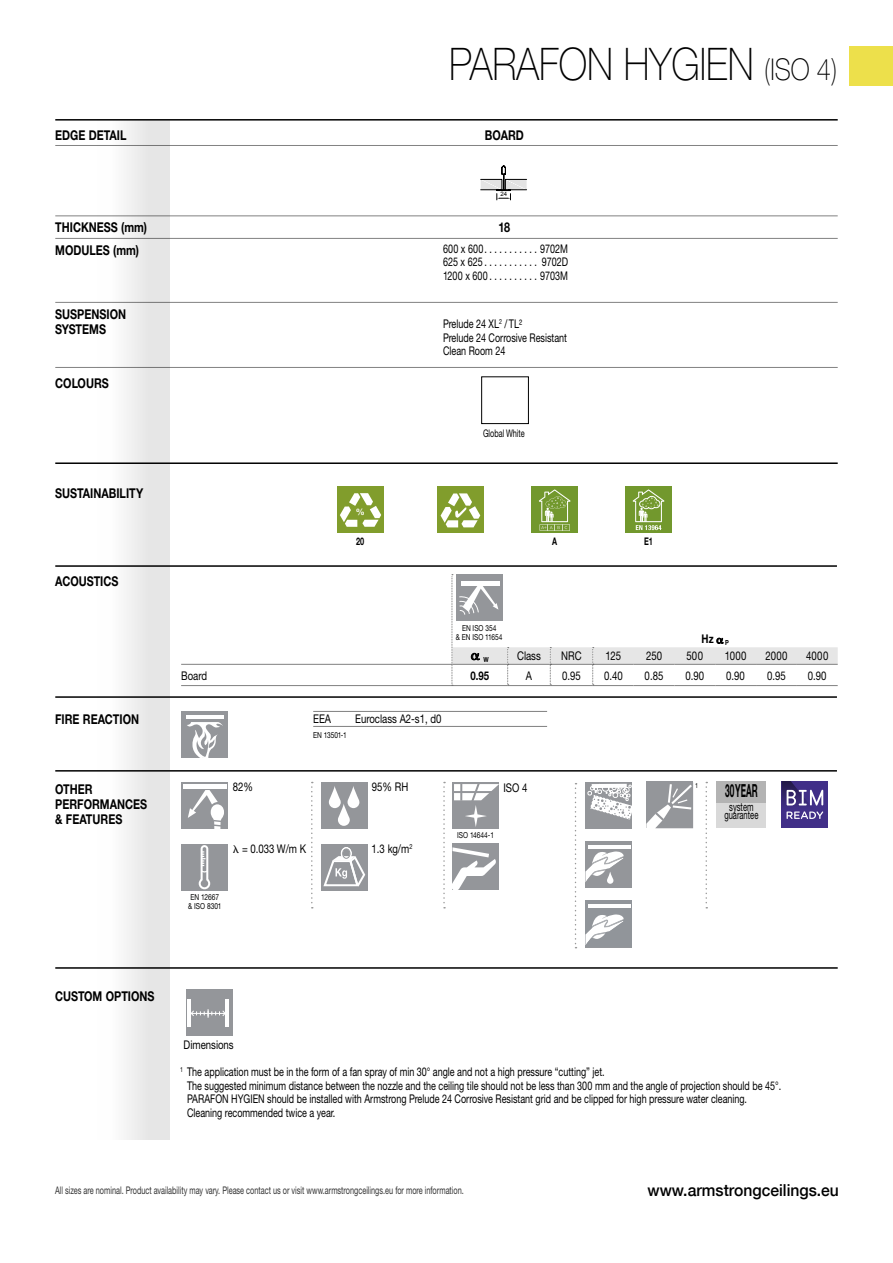
<style>
.page{position:relative;width:893px;height:1263px;background:#fff}
.page>*{position:absolute;margin:0;border:0;box-sizing:border-box;transform-origin:0 0}
.t1{font:100 45px "Helvetica Neue CE";color:#000;scale:.85 1}
.t2{font:700 18px "Helvetica Neue CE";color:#000;scale:.46 1}
.t3{font:500 16.5px "Helvetica Neue LT Com";color:#000;scale:.95 1}
.t4{font:15px "Universal Greekwith Math Pi";color:#000}
.t5{font:700 13.5px/15px "Helvetica Neue CE";color:#000;scale:.8 1}
.t6{font:12px/13.5px "Helvetica Neue CE";color:#000;scale:.75 1}
.t7{font:12px "Helvetica Neue CE";color:#000;scale:.8 1}
.t8{font:700 12px "Helvetica Neue CE";color:#000;scale:.8 1}
.t9{font:11.7px/8.7px "Helvetica Neue CE";color:#000;text-align:center;scale:.65 1}
.t10{font:10.5px "Helvetica Neue CE";color:#333;scale:.7 1}
.t11{font:10.5px "Helvetica Neue CE";color:#000;scale:.7 1}
.t12{font:700 10.5px "Helvetica Neue CE";color:#000;scale:.7 1}
.t13{font:700 9px "Helvetica Neue CE";color:#fff}
.t14{font:8.25px/9px "Helvetica Neue CE";color:#000;scale:.8 1}
.t15{font:7.05px "Helvetica Neue CE";color:#000;scale:.8 1}
.t16{font:6px "Arial";color:#000}
.s1{font-size:30px}
.s2{font-family:"Universal Greekwith Math Pi";font-weight:400}
.s3{font-family:"Universal Greekwith Math Pi"}
</style>
<div class="page">
<div style="left:850px;top:47px;width:43px;height:39px;background:#ede04b"></div>
<div style="left:481px;top:377px;width:48px;height:47px;border:1px solid #000"></div>
<div style="left:531px;top:486px;width:47px;height:47px;background:#72982d"></div>
<svg style="left:539px;top:489px;width:31px;height:42px"></svg>
<div style="left:181px;top:782px;width:47px;height:47px;background:#94969a"></div>
<div style="left:183px;top:784px;width:43px;height:5px;background:#fff"></div>
<svg style="left:188px;top:790px;width:36px;height:39px"></svg>
<div style="left:321px;top:782px;width:46px;height:47px;background:#94969a"></div>
<svg style="left:329px;top:786px;width:30px;height:40px"></svg>
<div style="left:181px;top:844px;width:47px;height:47px;background:#94969a"></div>
<svg style="left:198px;top:845px;width:13px;height:45px"></svg>
<div style="left:321px;top:844px;width:47px;height:47px;background:#94969a"></div>
<svg style="left:323px;top:848px;width:43px;height:39px"></svg>
<div style="left:341px;top:847px;width:11px;height:13px;border:2px solid #fff;border-radius:50%"></div>
<div style="left:342px;top:848px;width:8px;height:11px;border:1px solid #94969a;border-radius:50%"></div>
<div style="left:585px;top:901px;width:47px;height:46px;background:#91959a"></div>
<hr style="left:588px;top:904px;width:42px;height:3px;background:#fff">
<svg style="left:585px;top:914px;width:39px;height:31px"></svg>
<div style="left:585px;top:841px;width:47px;height:47px;background:#94969a"></div>
<hr style="left:588px;top:845px;width:42px;height:3px;background:#fff">
<svg style="left:585px;top:851px;width:39px;height:33px"></svg>
<div style="left:585px;top:782px;width:47px;height:47px;background:#94969a"></div>
<svg style="left:587px;top:784px;width:45px;height:36px"></svg>
<div style="left:453px;top:843px;width:46px;height:46px;background:#94969a"></div>
<svg style="left:452px;top:847px;width:44px;height:43px"></svg>
<div style="left:182px;top:712px;width:46px;height:46px;background:#94969a"></div>
<svg style="left:186px;top:715px;width:38px;height:43px"></svg>
<div style="left:452px;top:782px;width:47px;height:47px;background:#94969a"></div>
<svg style="left:454px;top:784px;width:45px;height:43px"></svg>
<div style="left:186px;top:989px;width:46px;height:47px;background:#94969a"></div>
<hr style="left:188px;top:999px;width:3px;height:28px;background:#fff">
<hr style="left:225px;top:999px;width:4px;height:28px;background:#fff">
<svg style="left:191px;top:1009px;width:34px;height:9px"></svg>
<div style="left:437px;top:486px;width:47px;height:47px;background:#819d2c"></div>
<svg style="left:441px;top:493px;width:39px;height:34px"></svg>
<div style="left:625px;top:486px;width:47px;height:47px;background:#72982d"></div>
<svg style="left:633px;top:489px;width:31px;height:41px"></svg>
<div style="left:337px;top:486px;width:47px;height:47px;background:#819d2c"></div>
<svg style="left:340px;top:493px;width:41px;height:34px"></svg>
<div style="left:646px;top:781px;width:47px;height:47px;background:#94969a"></div>
<svg style="left:646px;top:784px;width:46px;height:44px"></svg>
<svg style="left:480px;top:165px;width:47px;height:35px"></svg>
<svg style="left:782px;top:781px;width:46px;height:47px;background:#5d4e95"></svg>
<div style="left:98px;top:119px;width:72px;height:1021px;background:linear-gradient(to right,#fff,#e1e1e1)"></div>
<hr style="left:55px;top:145px;width:783px;height:1px;background:#000">
<hr style="left:55px;top:238px;width:783px;height:1px;background:#000">
<hr style="left:55px;top:367px;width:783px;height:1px;background:#000">
<hr style="left:55px;top:565px;width:782px;height:2px;background:#000">
<hr style="left:55px;top:302px;width:783px;height:1px;background:#000">
<hr style="left:55px;top:215px;width:783px;height:1px;background:#000">
<hr style="left:55px;top:696px;width:782px;height:2px;background:#000">
<hr style="left:55px;top:770px;width:782px;height:2px;background:#000">
<hr style="left:55px;top:462px;width:783px;height:2px;background:#000">
<hr style="left:55px;top:119px;width:783px;height:2px;background:#000">
<hr style="left:313px;top:711px;width:234px;height:1px;background:#808080">
<hr style="left:313px;top:726px;width:234px;height:1px;background:#808080">
<svg style="left:443px;top:782px;width:2px;height:126px"></svg>
<svg style="left:705px;top:782px;width:2px;height:126px"></svg>
<svg style="left:311px;top:782px;width:2px;height:126px"></svg>
<hr style="left:181px;top:685px;width:271px;height:1px;background:#808080">
<hr style="left:181px;top:664px;width:271px;height:1px;background:#808080">
<svg style="left:452px;top:574px;width:386px;height:112px"></svg>
<svg style="left:575px;top:783px;width:1px;height:165px"></svg>
<hr style="left:55px;top:967px;width:783px;height:2px;background:#000">
<div style="left:717px;top:782px;width:49px;height:46px;background:#d9d9d9"></div>
<div style="left:717px;top:781px;width:49px;height:21px;background:#b3b3b3"></div>
<p class="t5" style="left:55px;top:127px;width:91px">EDGE DETAIL</p>
<p class="t5" style="left:55px;top:220px;width:116px">THICKNESS (mm)</p>
<p class="t5" style="left:55px;top:243px;width:106px">MODULES (mm)</p>
<p class="t5" style="left:55px;top:307px;width:90px">SUSPENSION<br>SYSTEMS</p>
<p class="t5" style="left:55px;top:376px;width:68px">COLOURS</p>
<p class="t5" style="left:55px;top:485px;width:111px">SUSTAINABILITY</p>
<p class="t5" style="left:55px;top:574px;width:80px">ACOUSTICS</p>
<p class="t5" style="left:55px;top:711px;width:106px">FIRE REACTION</p>
<p class="t5" style="left:55px;top:782px;width:116px">OTHER<br>PERFORMANCES &amp; FEATURES</p>
<h1 class="t1" style="left:449px;top:38px;width:458px">PARAFON HYGIEN <span class="s1">(ISO 4)</span></h1>
<p class="t5" style="left:485px;top:128px;width:50px">BOARD</p>
<p class="t16" style="left:500px;top:190px;width:8px">24</p>
<p class="t5" style="left:498px;top:220px;width:16px">18</p>
<p class="t6" style="left:443px;top:242px;width:58px">600 x 600............</p>
<p class="t6" style="left:540px;top:242px;width:39px">9702M</p>
<p class="t6" style="left:443px;top:255px;width:58px">625 x 625............</p>
<p class="t6" style="left:542px;top:255px;width:37px">9702D</p>
<p class="t6" style="left:443px;top:269px;width:64px">1200 x 600...........</p>
<p class="t6" style="left:540px;top:269px;width:39px">9703M</p>
<p class="t6" style="left:443px;top:317px;width:167px">Prelude 24 XL<sup>2</sup> / TL²<br>Prelude 24 Corrosive Resistant<br>Clean Room 24</p>
<p class="t13" style="left:356px;top:506px;width:10px">%</p>
<p class="t11" style="left:483px;top:427px;width:61px">Global White</p>
<p class="t12" style="left:356px;top:535px;width:13px">20</p>
<p class="t12" style="left:552px;top:535px;width:9px">A</p>
<p class="t12" style="left:644px;top:535px;width:14px">E1</p>
<p class="t14" style="left:456px;top:623px;width:60px;text-align:center">EN ISO 354<br>&amp; EN ISO 11654</p>
<p class="t8" style="left:702px;top:632px;width:36px">Hz <span class="s2">a</span><sub>P</sub></p>
<p class="t4" style="left:471px;top:648px;width:20px">a <sub>W</sub></p>
<p class="t7" style="left:517px;top:649px;width:31px">Class</p>
<p class="t7" style="left:561px;top:649px;width:27px">NRC</p>
<p class="t7" style="left:606px;top:649px;width:21px">125</p>
<p class="t7" style="left:646px;top:649px;width:22px">250</p>
<p class="t7" style="left:687px;top:649px;width:22px">500</p>
<p class="t7" style="left:725px;top:649px;width:28px">1000</p>
<p class="t7" style="left:765px;top:649px;width:29px">2000</p>
<p class="t7" style="left:806px;top:649px;width:29px">4000</p>
<p class="t7" style="left:181px;top:668px;width:34px">Board</p>
<p class="t8" style="left:471px;top:668px;width:25px">0.95</p>
<p class="t7" style="left:526px;top:668px;width:9px">A</p>
<p class="t7" style="left:562px;top:668px;width:25px">0.95</p>
<p class="t7" style="left:604px;top:668px;width:25px">0.40</p>
<p class="t7" style="left:645px;top:668px;width:25px">0.85</p>
<p class="t7" style="left:685px;top:668px;width:25px">0.90</p>
<p class="t7" style="left:726px;top:668px;width:25px">0.90</p>
<p class="t7" style="left:767px;top:668px;width:25px">0.95</p>
<p class="t7" style="left:808px;top:668px;width:25px">0.90</p>
<p class="t7" style="left:313px;top:711px;width:24px">EEA</p>
<p class="t7" style="left:355px;top:711px;width:109px">Euroclass A2-s1, d0</p>
<p class="t14" style="left:313px;top:730px;width:44px">EN 13501-1</p>
<p class="t7" style="left:233px;top:780px;width:27px">82%</p>
<p class="t7" style="left:372px;top:780px;width:47px">95% RH</p>
<p class="t7" style="left:233px;top:842px;width:93px"><span class="s3">l</span> = 0.033 W/m K</p>
<p class="t7" style="left:372px;top:842px;width:53px">1.3 kg/m<sup>2</sup></p>
<p class="t14" style="left:188px;top:893px;width:43px">EN 12667 &amp; ISO 8301</p>
<p class="t7" style="left:503px;top:781px;width:32px">ISO 4</p>
<p class="t15" style="left:695px;top:781px;width:5px">1</p>
<p class="t14" style="left:457px;top:831px;width:48px">ISO 14644-1</p>
<h2 class="t2" style="left:725px;top:779px;width:72px">30 YEAR</h2>
<p class="t9" style="left:724px;top:802px;width:54px">system guarantee</p>
<p class="t5" style="left:55px;top:989px;width:126px">CUSTOM OPTIONS</p>
<p class="t7" style="left:184px;top:1037px;width:64px">Dimensions</p>
<p class="t6" style="left:187px;top:1065px;width:794px;text-indent:-7px"><sup>1</sup> The application must be in the form of a fan spray of min 30° angle and not a high pressure “cutting” jet.<br>The suggested minimum distance between the nozzle and the ceiling tile should not be less than 300 mm and the angle of projection should be 45°.<br>PARAFON HYGIEN should be installed with Armstrong Prelude 24 Corrosive Resistant grid and be clipped for high pressure water cleaning.<br>Cleaning recommended twice a year.</p>
<p class="t10" style="left:55px;top:1184px;width:585px">All sizes are nominal. Product availability may vary. Please contact us or visit www.armstrongceilings.eu for more information.</p>
<h3 class="t3" style="left:648px;top:1181px;width:203px">www.armstrongceilings.eu</h3>
</div>
